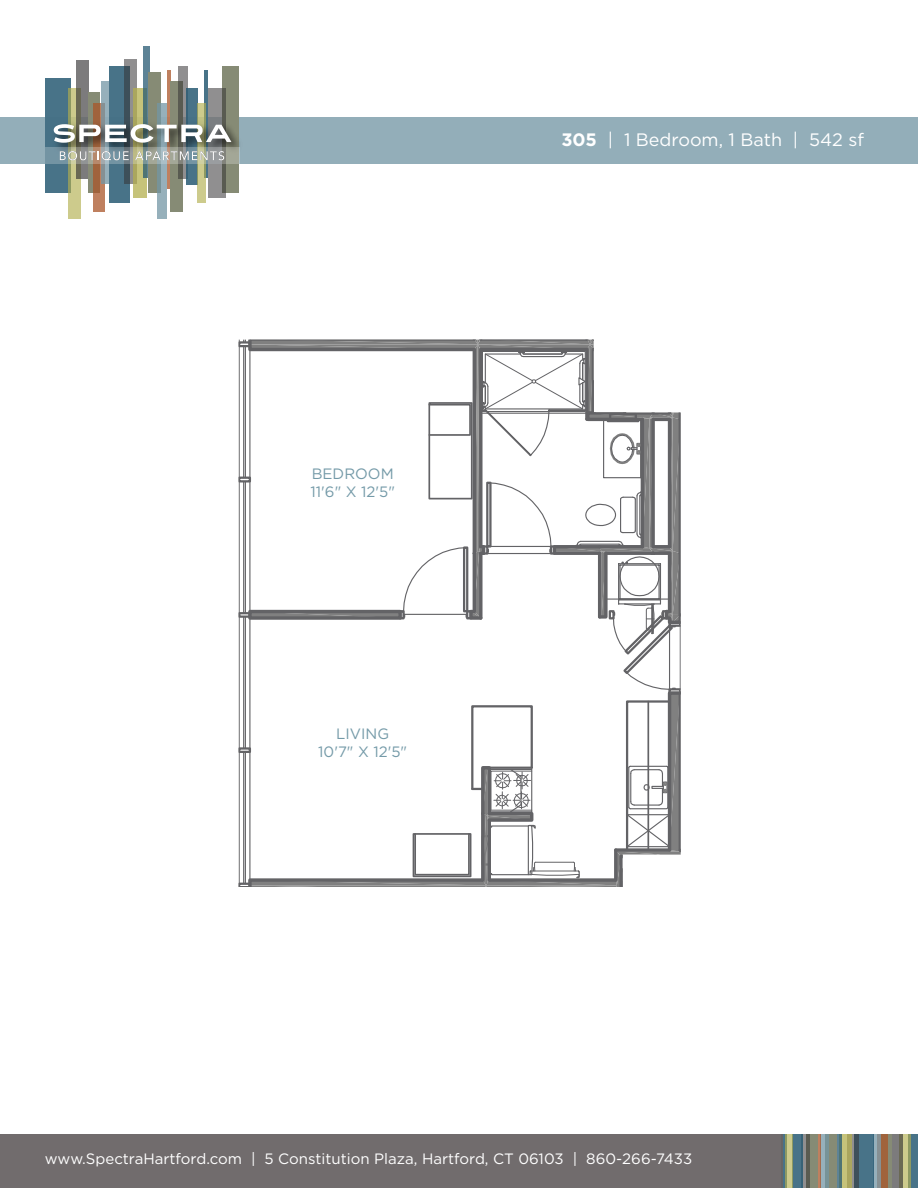
<style>
.page{position:relative;width:918px;height:1188px;background:#fff}
.page>*{position:absolute;margin:0;border:0;box-sizing:border-box;transform-origin:0 0}
.t1{font:18px "Gotham";color:#fff}
.t2{font:15px "Gotham";color:#fff}
.t3{font:15px/18px "Gotham";color:#749aa8;text-align:center}
.s1{font-weight:700}
</style>
<div class="page">
<div style="left:0;top:117px;width:918px;height:47px;background:#93aeb9"></div>
<div style="left:68px;top:88px;width:13px;height:131px;background:#cdcb8c"></div>
<div style="left:93px;top:103px;width:12px;height:109px;background:#bf805f"></div>
<div style="left:223px;top:66px;width:16px;height:127px;background:#868b75"></div>
<div style="left:45px;top:78px;width:26px;height:115px;background:#487388"></div>
<svg style="left:68px;top:88px;width:12px;height:105px"></svg>
<svg style="left:77px;top:60px;width:12px;height:118px"></svg>
<div style="left:88px;top:93px;width:12px;height:100px;background:#868b75"></div>
<svg style="left:93px;top:103px;width:7px;height:90px"></svg>
<svg style="left:101px;top:81px;width:8px;height:103px"></svg>
<div style="left:109px;top:66px;width:21px;height:137px;background:#487388"></div>
<svg style="left:125px;top:60px;width:12px;height:124px"></svg>
<svg style="left:133px;top:88px;width:13px;height:110px"></svg>
<svg style="left:143px;top:46px;width:7px;height:132px"></svg>
<div style="left:149px;top:72px;width:12px;height:121px;background:#868b75"></div>
<svg style="left:157px;top:103px;width:10px;height:116px"></svg>
<hr style="left:167px;top:71px;width:3px;height:118px;background:#aa562a">
<div style="left:170px;top:81px;width:13px;height:131px;background:#868b75"></div>
<svg style="left:179px;top:66px;width:9px;height:112px"></svg>
<div style="left:187px;top:88px;width:11px;height:96px;background:#487388"></div>
<hr style="left:204px;top:71px;width:4px;height:107px;background:#487388">
<svg style="left:198px;top:103px;width:8px;height:100px"></svg>
<svg style="left:208px;top:88px;width:18px;height:110px"></svg>
<img style="left:53px;top:119px;width:187px;height:38px">
<svg style="left:54px;top:124px;width:177px;height:19px;background:#a1a5a1"></svg>
<svg style="left:45px;top:147px;width:194px;height:17px;background:#919c96"></svg>
<svg style="left:60px;top:151px;width:69px;height:9px"></svg>
<svg style="left:135px;top:151px;width:89px;height:9px"></svg>
<svg style="left:910px;top:1134px;width:8px;height:54px"></svg>
<svg style="left:903px;top:1134px;width:7px;height:54px"></svg>
<svg style="left:892px;top:1134px;width:11px;height:54px"></svg>
<div style="left:882px;top:1134px;width:10px;height:54px;background:#868b75"></div>
<svg style="left:880px;top:1134px;width:8px;height:54px"></svg>
<svg style="left:873px;top:1134px;width:7px;height:54px"></svg>
<div style="left:854px;top:1134px;width:19px;height:54px;background:#487388"></div>
<svg style="left:852px;top:1134px;width:7px;height:54px"></svg>
<svg style="left:842px;top:1134px;width:10px;height:54px"></svg>
<svg style="left:837px;top:1134px;width:5px;height:54px"></svg>
<div style="left:826px;top:1134px;width:11px;height:54px;background:#868b75"></div>
<svg style="left:820px;top:1134px;width:9px;height:54px"></svg>
<hr style="left:818px;top:1134px;width:2px;height:54px;background:#aa562a">
<div style="left:806px;top:1134px;width:12px;height:54px;background:#868b75"></div>
<svg style="left:802px;top:1134px;width:8px;height:54px"></svg>
<div style="left:792px;top:1134px;width:10px;height:54px;background:#487388"></div>
<hr style="left:783px;top:1134px;width:4px;height:54px;background:#487388">
<svg style="left:785px;top:1134px;width:7px;height:54px"></svg>
<div style="left:716px;top:1134px;width:67px;height:54px;background:#676667"></div>
<div style="left:0;top:1134px;width:781px;height:54px;background:#716c6d"></div>
<hr style="left:627px;top:956px;width:43px;height:1px;background:#636366">
<hr style="left:627px;top:1187px;width:43px;height:1px;background:#636366">
<hr style="left:489px;top:1002px;width:43px;height:1px;background:#636366">
<hr style="left:486px;top:1187px;width:65px;height:1px;background:#636366">
<hr style="left:917px;top:469px;width:1px;height:64px;background:#636366">
<hr style="left:403px;top:1156px;width:64px;height:1px;background:#636366">
<hr style="left:606px;top:1187px;width:50px;height:1px;background:#636366">
<hr style="left:581px;top:1187px;width:38px;height:1px;background:#636366">
<svg style="left:238px;top:340px;width:443px;height:547px"></svg>
<p class="t3" style="left:311px;top:465px;width:86px;text-align:left">BEDROOM<br>11'6" X 12'5"</p>
<p class="t3" style="left:318px;top:724px;width:90px">LIVING<br>10'7" X 12'5"</p>
<p class="t1" style="left:561px;top:128px;width:304px"><span class="s1">305</span> | 1 Bedroom, 1 Bath | 542 sf</p>
<p class="t2" style="left:45px;top:1149px;width:649px">www.SpectraHartford.com | 5 Constitution Plaza, Hartford, CT 06103 | 860-266-7433</p>
</div>
